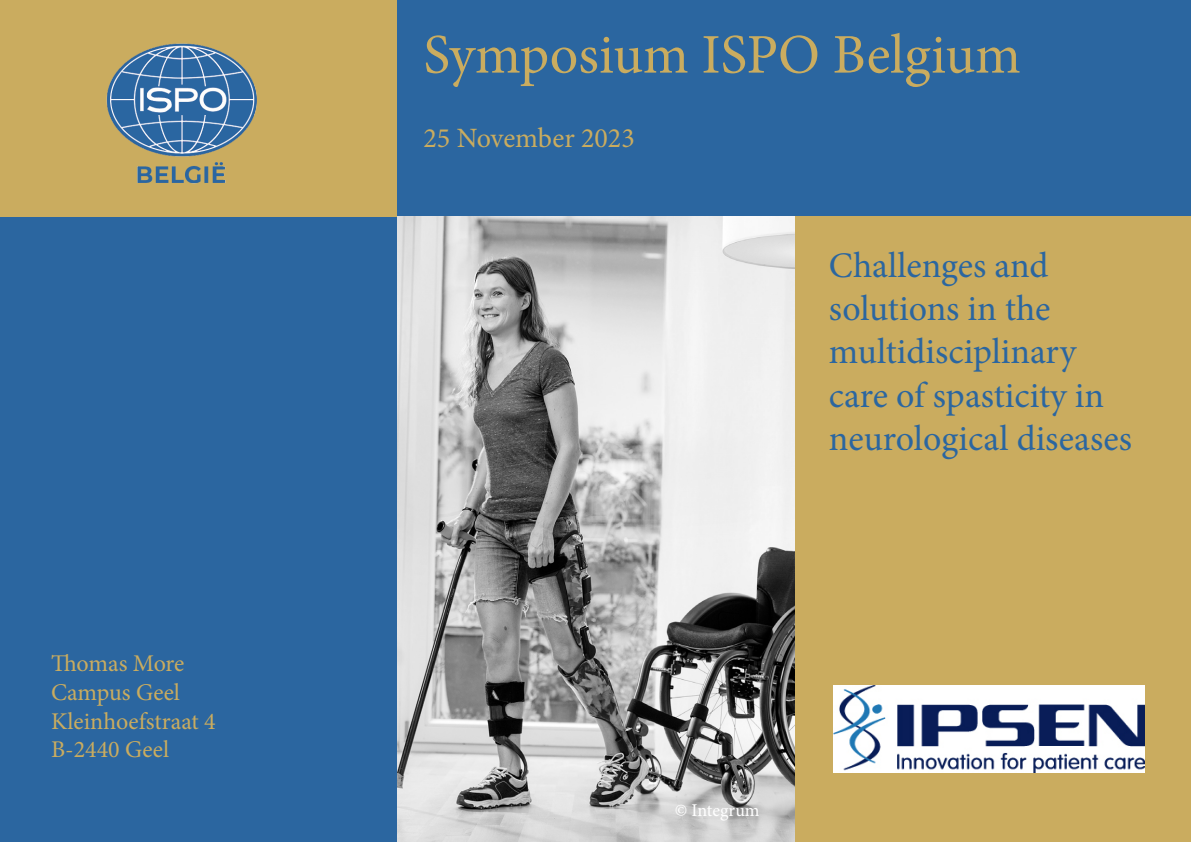
<style>
.page{position:relative;width:1191px;height:842px;background:#fff}
.page>*{position:absolute;margin:0;border:0;box-sizing:border-box;transform-origin:0 0}
.t1{font:56px "Minion Pro";color:#caac5f}
.t2{font:36px/43.2px "Minion Pro";color:#2b66a0}
.t3{font:28px "Minion Pro";color:#caac5f}
.t4{font:24px "Minion Pro";color:#caac5f}
.t5{font:18px "Minion Pro";color:#fff}
</style>
<div class="page">
<div style="left:397px;top:0;width:794px;height:217px;background:#2b66a0"></div>
<img style="left:397px;top:217px;width:399px;height:625px">
<div style="left:796px;top:217px;width:395px;height:625px;background:#caac5f"></div>
<div style="left:0;top:217px;width:397px;height:625px;background:#2b66a0"></div>
<div style="left:0;top:0;width:397px;height:217px;background:#caac5f"></div>
<img style="left:106px;top:43px;width:151px;height:141px">
<img style="left:833px;top:686px;width:311px;height:87px">
<p class="t4" style="left:51px;top:647px;width:135px">Thomas More</p>
<p class="t4" style="left:51px;top:676px;width:130px">Campus Geel</p>
<p class="t4" style="left:51px;top:705px;width:166px">Kleinhoefstraat 4</p>
<p class="t4" style="left:51px;top:733px;width:120px">B-2440 Geel</p>
<p class="t1" style="left:423px;top:17px;width:599px">Symposium ISPO Belgium</p>
<p class="t3" style="left:423px;top:119px;width:213px">25 November 2023</p>
<p class="t2" style="left:829px;top:244px;width:304px">Challenges and solutions in the multidisciplinary care of spasticity in neurological diseases</p>
<p class="t5" style="left:675px;top:798px;width:86px">© Integrum</p>
</div>
